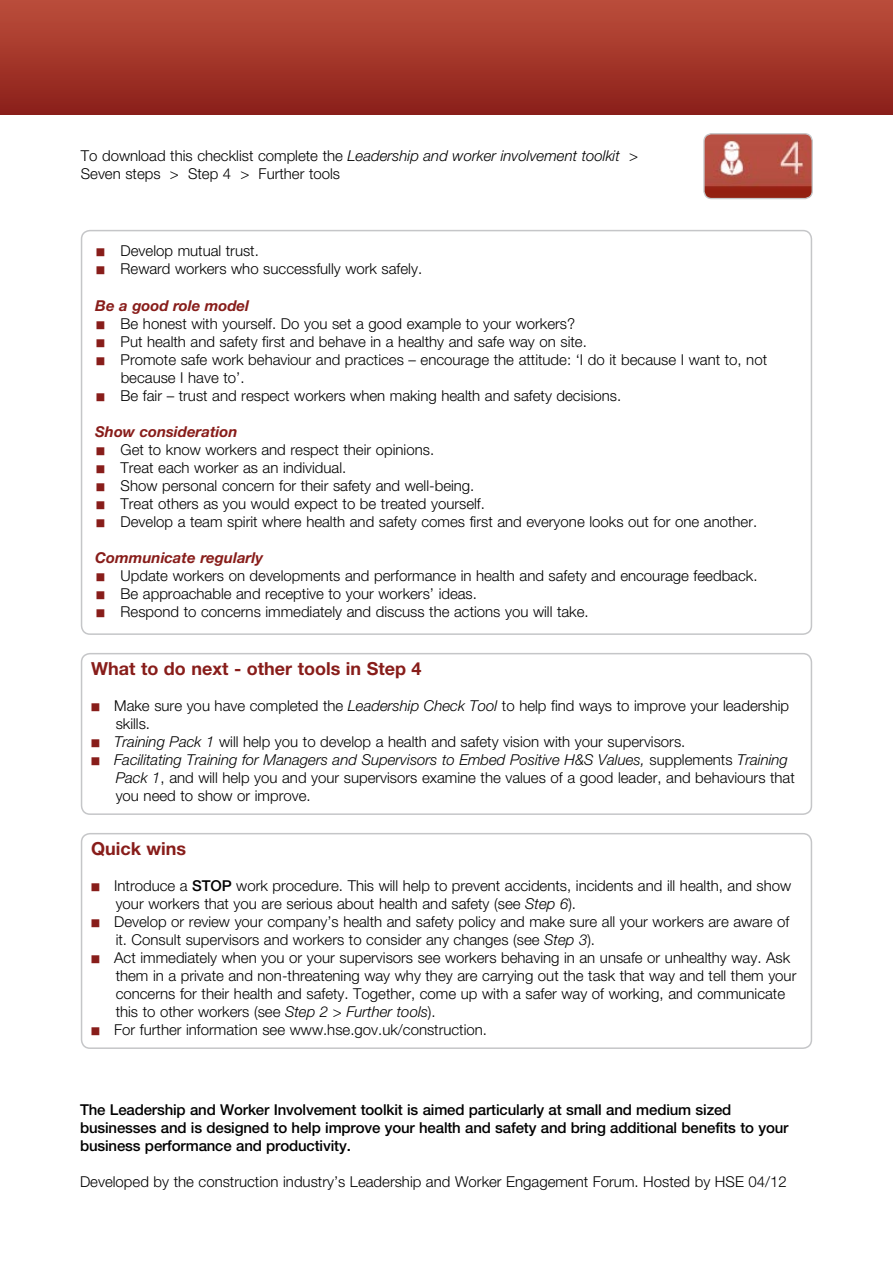
<style>
.page{position:relative;width:893px;height:1263px;background:#fff}
.page>*{position:absolute;margin:0;border:0;box-sizing:border-box;transform-origin:0 0}
.t1{font:700 18px "Helvetica Neue";color:#881d1a}
.Li1__bullet{font:300 15px/18px "Helvetica Neue";color:#000}
.Li1__bullet__SPACE{font:300 15px "Helvetica Neue";color:#000}
.t2{font:500 15px/18px "Helvetica Neue";letter-spacing:-.01em;color:#000}
.t3{font:italic 700 15px "Helvetica Neue";color:#881d1a}
.s1{font-style:italic}
.s2{font-family:"Arial Unicode MS";font-weight:400;font-size:18px;color:#881d1a}
.s3{font-weight:500}
</style>
<div class="page">
<div style="left:0;top:0;width:893px;height:115px;background:linear-gradient(to bottom,#bc4e3b,#8b1f19)"></div>
<img style="left:705px;top:135px;width:106px;height:64px">
<div style="left:703px;top:133px;width:110px;height:66px;border:1px solid #c5c6c8;border-radius:8px"></div>
<div style="left:81px;top:230px;width:731px;height:405px;border:2px solid #c5c6c8;border-radius:9px"></div>
<div style="left:81px;top:653px;width:731px;height:162px;border:2px solid #c5c6c8;border-radius:9px"></div>
<div style="left:81px;top:833px;width:731px;height:216px;border:2px solid #c5c6c8;border-radius:9px"></div>
<p class="Li1__bullet" style="left:81px;top:146px;width:559px">To download this checklist complete the <span class="s1">Leadership and worker involvement toolkit</span> &gt;<br>Seven steps &gt; Step 4 &gt; Further tools</p>
<p class="Li1__bullet" style="left:95px;top:241px;width:165px"><span class="s2">■</span> Develop mutual trust.</p>
<p class="Li1__bullet__SPACE" style="left:95px;top:259px;width:328px"><span class="s2">■</span> Reward workers who successfully work safely.</p>
<h3 class="t3" style="left:95px;top:296px;width:155px">Be a good role model</h3>
<p class="Li1__bullet" style="left:95px;top:314px;width:481px"><span class="s2">■</span> Be honest with yourself. Do you set a good example to your workers?</p>
<p class="Li1__bullet" style="left:95px;top:332px;width:493px"><span class="s2">■</span> Put health and safety first and behave in a healthy and safe way on site.</p>
<p class="Li1__bullet" style="left:121px;top:350px;width:648px;text-indent:-26px"><span class="s2">■</span> Promote safe work behaviour and practices – encourage the attitude: ‘I do it because I want to, not because I have to’.</p>
<p class="Li1__bullet__SPACE" style="left:95px;top:386px;width:528px"><span class="s2">■</span> Be fair – trust and respect workers when making health and safety decisions.</p>
<h3 class="t3" style="left:95px;top:422px;width:144px">Show consideration</h3>
<p class="Li1__bullet" style="left:95px;top:440px;width:340px"><span class="s2">■</span> Get to know workers and respect their opinions.</p>
<p class="Li1__bullet" style="left:95px;top:458px;width:253px"><span class="s2">■</span> Treat each worker as an individual.</p>
<p class="Li1__bullet" style="left:95px;top:476px;width:381px"><span class="s2">■</span> Show personal concern for their safety and well-being.</p>
<p class="Li1__bullet" style="left:95px;top:494px;width:391px"><span class="s2">■</span> Treat others as you would expect to be treated yourself.</p>
<p class="Li1__bullet__SPACE" style="left:95px;top:512px;width:663px"><span class="s2">■</span> Develop a team spirit where health and safety comes first and everyone looks out for one another.</p>
<h3 class="t3" style="left:95px;top:548px;width:169px">Communicate regularly</h3>
<p class="Li1__bullet" style="left:95px;top:566px;width:664px"><span class="s2">■</span> Update workers on developments and performance in health and safety and encourage feedback.</p>
<p class="Li1__bullet" style="left:95px;top:584px;width:383px"><span class="s2">■</span> Be approachable and receptive to your workers’ ideas.</p>
<p class="Li1__bullet__SPACE" style="left:95px;top:602px;width:495px"><span class="s2">■</span> Respond to concerns immediately and discuss the actions you will take.</p>
<h2 class="t1" style="left:91px;top:657px;width:332px">What to do next - other tools in Step 4</h2>
<p class="Li1__bullet" style="left:116px;top:696px;width:675px;text-indent:-26px"><span class="s2">■</span> Make sure you have completed the <span class="s1">Leadership Check Tool</span> to help find ways to improve your leadership skills.</p>
<p class="Li1__bullet" style="left:90px;top:732px;width:597px"><span class="s2">■</span> <span class="s1">Training Pack 1</span> will help you to develop a health and safety vision with your supervisors.</p>
<p class="Li1__bullet" style="left:116px;top:750px;width:681px;text-indent:-26px"><span class="s2">■</span> <span class="s1">Facilitating Training for Managers and Supervisors to Embed Positive H&amp;S Values,</span> supplements <span class="s1">Training<br>Pack 1</span>, and will help you and your supervisors examine the values of a good leader, and behaviours that you need to show or improve.</p>
<h2 class="t1" style="left:91px;top:837px;width:97px">Quick wins</h2>
<p class="Li1__bullet" style="left:116px;top:876px;width:677px;text-indent:-26px"><span class="s2">■</span> Introduce a <span class="s3">STOP</span> work procedure. This will help to prevent accidents, incidents and ill health, and show your workers that you are serious about health and safety (see <span class="s1">Step 6</span>).</p>
<p class="Li1__bullet" style="left:116px;top:912px;width:675px;text-indent:-26px"><span class="s2">■</span> Develop or review your company’s health and safety policy and make sure all your workers are aware of it. Consult supervisors and workers to consider any changes (see <span class="s1">Step 3</span>).</p>
<p class="Li1__bullet" style="left:116px;top:948px;width:682px;text-indent:-26px"><span class="s2">■</span> Act immediately when you or your supervisors see workers behaving in an unsafe or unhealthy way. Ask them in a private and non-threatening way why they are carrying out the task that way and tell them your concerns for their health and safety. Together, come up with a safer way of working, and communicate this to other workers (see <span class="s1">Step 2 &gt; Further tools</span>).</p>
<p class="Li1__bullet" style="left:90px;top:1020px;width:398px"><span class="s2">■</span> For further information see www.hse.gov.uk/construction.</p>
<p class="t2" style="left:80px;top:1101px;width:710px">The Leadership and Worker Involvement toolkit is aimed particularly at small and medium sized businesses and is designed to help improve your health and safety and bring additional benefits to your business performance and productivity.</p>
<p class="Li1__bullet" style="left:80px;top:1173px;width:708px">Developed by the construction industry’s Leadership and Worker Engagement Forum. Hosted by HSE 04/12</p>
</div>
